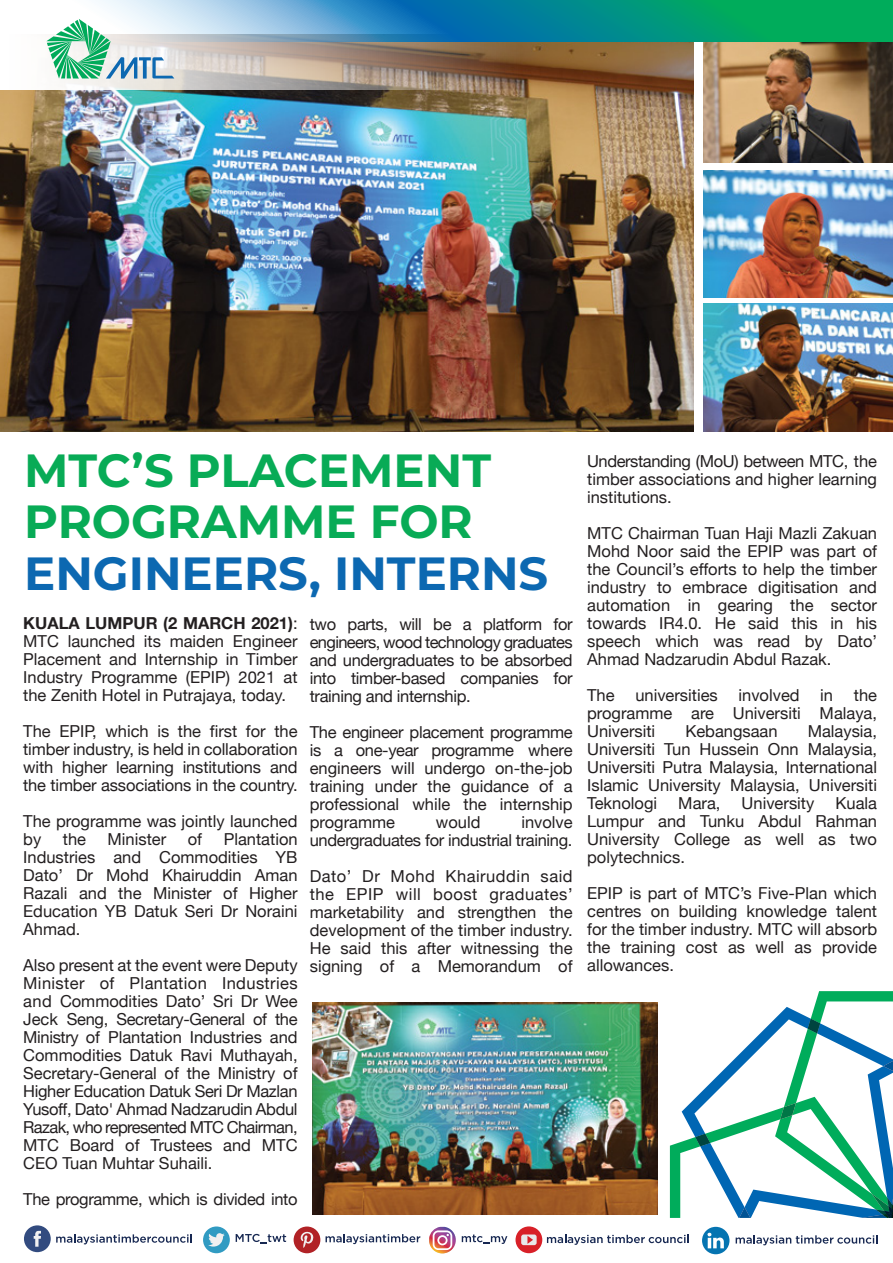
<style>
.page{position:relative;width:893px;height:1263px;background:#fff}
.page>*{position:absolute;margin:0;border:0;box-sizing:border-box;transform-origin:0 0}
.t1{font:700 46.5px/51.3px "Montserrat";color:#08ab56}
.t2{font:700 46.5px "Montserrat";color:#0c68b1}
.t3{font:16.5px/18px "Helvetica Neue";color:#231f20;text-align:justify}
.t4{font:16.5px/18px "Helvetica Neue";letter-spacing:-.02em;color:#231f20;text-align:right}
.s1{font-weight:700}
</style>
<div class="page">
<img style="left:703px;top:42px;width:190px;height:120px">
<img style="left:1px;top:42px;width:693px;height:389px">
<svg style="left:56px;top:1234px;width:136px;height:10px"></svg>
<div style="left:24px;top:1225px;width:27px;height:27px;background:#324b7f;border-radius:50%"></div>
<svg style="left:34px;top:1231px;width:7px;height:16px"></svg>
<svg style="left:326px;top:1234px;width:94px;height:10px"></svg>
<div style="left:294px;top:1226px;width:26px;height:27px;background:#b12226;border-radius:50%"></div>
<svg style="left:301px;top:1231px;width:13px;height:17px"></svg>
<svg style="left:236px;top:1234px;width:50px;height:10px"></svg>
<div style="left:203px;top:1226px;width:27px;height:27px;background:#319bc2;border-radius:50%"></div>
<svg style="left:208px;top:1233px;width:17px;height:13px"></svg>
<svg style="left:462px;top:1234px;width:45px;height:10px"></svg>
<svg style="left:429px;top:1227px;width:27px;height:26px"></svg>
<div style="left:515px;top:1226px;width:27px;height:27px;background:#d82028;border-radius:50%"></div>
<div style="left:521px;top:1234px;width:16px;height:11px;background:#e8e8ea;border-radius:2px"></div>
<svg style="left:527px;top:1236px;width:6px;height:8px"></svg>
<svg style="left:547px;top:1235px;width:142px;height:10px"></svg>
<div style="left:702px;top:1227px;width:27px;height:27px;background:#0574b1;border-radius:50%"></div>
<svg style="left:707px;top:1233px;width:17px;height:15px"></svg>
<svg style="left:736px;top:1235px;width:141px;height:10px"></svg>
<svg style="left:1px;top:0;width:519px;height:90px;background:#b5a79b"></svg>
<svg style="left:46px;top:42px;width:128px;height:37px"></svg>
<svg style="left:670px;top:991px;width:223px;height:227px"></svg>
<svg style="left:1px;top:1px;width:892px;height:41px;background:#4cadab"></svg>
<img style="left:703px;top:170px;width:190px;height:128px">
<img style="left:703px;top:304px;width:190px;height:127px">
<img style="left:312px;top:1003px;width:345px;height:211px">
<h1 class="t1" style="left:24px;top:443px;width:468px">MTC’S PLACEMENT<br>PROGRAMME FOR</h1>
<h1 class="t2" style="left:24px;top:540px;width:526px">ENGINEERS, INTERNS</h1>
<p class="t3" style="left:23px;top:615px;width:276px"><span class="s1">KUALA LUMPUR (2 MARCH 2021)</span>:<br>MTC launched its maiden Engineer Placement and Internship in Timber Industry Programme (EPIP) 2021 at the Zenith Hotel in Putrajaya, today.</p>
<p class="t3" style="left:23px;top:723px;width:276px">The EPIP, which is the first for the timber industry, is held in collaboration with higher learning institutions and the timber associations in the country.</p>
<p class="t3" style="left:23px;top:813px;width:276px">The programme was jointly launched by</p>
<p class="t3" style="left:63px;top:831px;width:25px">the</p>
<p class="t3" style="left:108px;top:831px;width:60px">Minister</p>
<p class="t3" style="left:188px;top:831px;width:16px">of</p>
<p class="t3" style="left:23px;top:831px;width:276px;text-indent:200px">Plantation Industries and Commodities YB Dato’ Dr Mohd Khairuddin Aman Razali and the Minister of Higher Education YB Datuk Seri Dr Noraini Ahmad.</p>
<p class="t3" style="left:23px;top:957px;width:276px">Also present at the event were Deputy Minister of Plantation Industries and Commodities Dato’ Sri Dr Wee Jeck Seng, Secretary-General of the Ministry of Plantation Industries and Commodities Datuk Ravi Muthayah, Secretary-General of the Ministry of Higher Education Datuk Seri Dr Mazlan Yusoff, Dato' Ahmad Nadzarudin Abdul Razak, who represented MTC Chairman, MTC Board of Trustees and MTC CEO Tuan Muhtar Suhaili.</p>
<p class="t4" style="left:23px;top:1191px;width:276px">The programme, which is divided into</p>
<p class="t3" style="left:310px;top:616px;width:264px">two parts, will be a platform for engineers, wood technology graduates and undergraduates to be absorbed into timber-based companies for training and internship.</p>
<p class="t3" style="left:310px;top:724px;width:264px">The engineer placement programme is a one-year programme where engineers will undergo on-the-job training under the guidance of a professional while the internship programme</p>
<p class="t4" style="left:310px;top:814px;width:264px">involve<br>undergraduates for industrial training.</p>
<p class="t3" style="left:310px;top:868px;width:264px">Dato’ Dr Mohd Khairuddin said the EPIP will boost graduates’ marketability and strengthen the development of the timber industry.<br>He said this after witnessing the signing of a Memorandum of</p>
<p class="t3" style="left:436px;top:814px;width:46px">would</p>
<p class="t3" style="left:587px;top:453px;width:291px">Understanding (MoU) between MTC, the timber associations and higher learning institutions.</p>
<p class="t3" style="left:587px;top:525px;width:291px">MTC Chairman Tuan Haji Mazli Zakuan Mohd Noor said the EPIP was part of the Council’s efforts to help the timber industry to embrace digitisation and automation in gearing the sector towards IR4.0. He said this in his speech which was read by Dato’ Ahmad Nadzarudin Abdul Razak.</p>
<p class="t3" style="left:587px;top:687px;width:29px">The</p>
<p class="t3" style="left:635px;top:687px;width:84px">universities</p>
<p class="t3" style="left:738px;top:687px;width:63px">involved</p>
<p class="t3" style="left:820px;top:687px;width:14px">in</p>
<p class="t3" style="left:587px;top:687px;width:291px;text-indent:267px">the programme are Universiti Malaya, Universiti</p>
<p class="t3" style="left:587px;top:723px;width:291px;text-indent:221px">Malaysia, Universiti Tun Hussein Onn Malaysia, Universiti Putra Malaysia, International Islamic University Malaysia, Universiti Teknologi</p>
<p class="t3" style="left:685px;top:723px;width:94px">Kebangsaan</p>
<p class="t3" style="left:587px;top:795px;width:291px;text-indent:248px">Kuala Lumpur and Tunku Abdul Rahman University College as well as two polytechnics.</p>
<p class="t3" style="left:587px;top:885px;width:291px">EPIP is part of MTC’s Five-Plan which centres on building knowledge talent for the timber industry. MTC will absorb the training cost as well as provide allowances.</p>
<p class="t3" style="left:678px;top:795px;width:44px">Mara,</p>
<p class="t3" style="left:742px;top:795px;width:74px">University</p>
</div>
